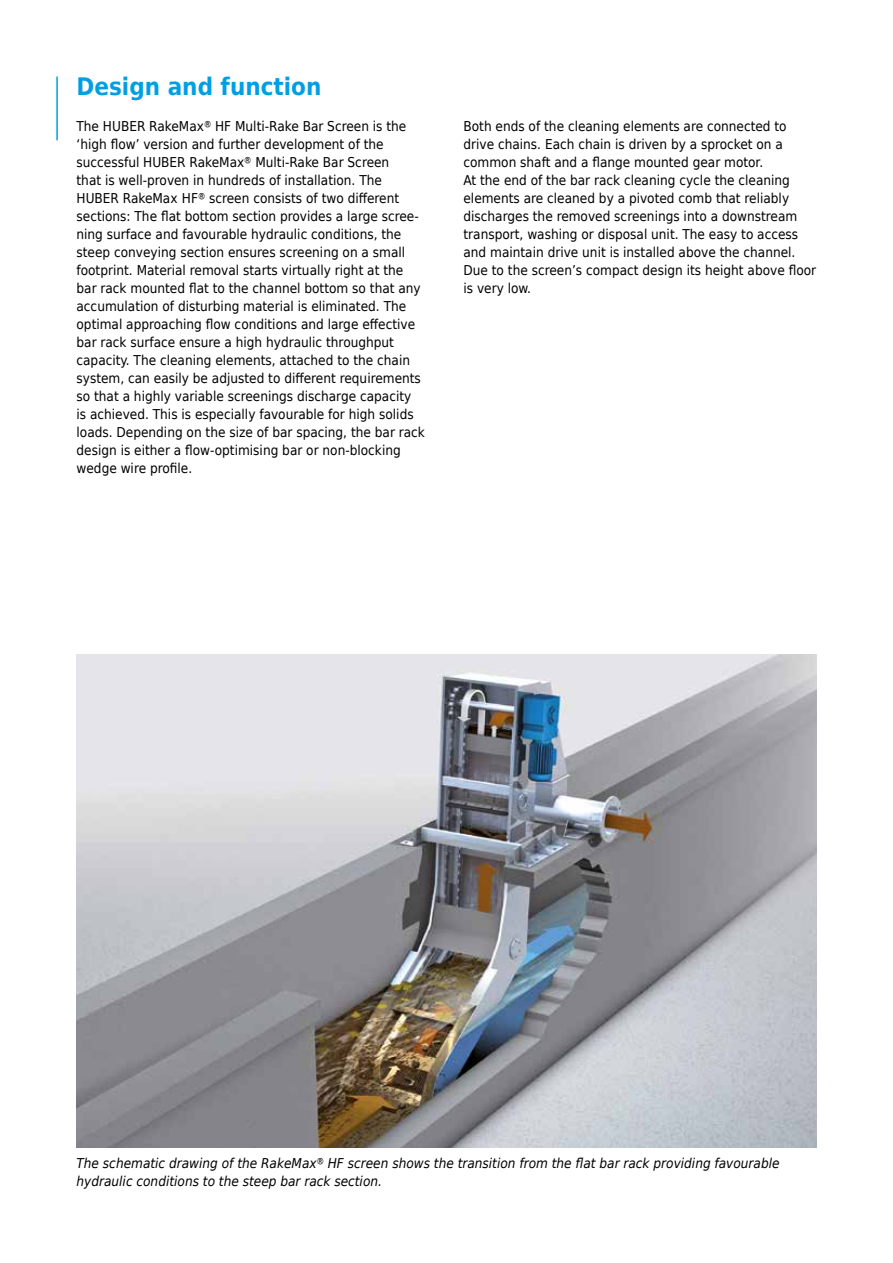
<style>
.page{position:relative;width:893px;height:1263px;background:#fff}
.page>*{position:absolute;margin:0;border:0;box-sizing:border-box;transform-origin:0 0}
.t1{font:700 24px "Huber Tec";color:#009fe3}
.t2{font:13.5px/18px "Huber Tec";color:#000}
.t3{font:italic 13.5px/18px "Huber Tec";color:#000}
</style>
<div class="page">
<hr style="left:56px;top:77px;width:2px;height:63px;background:#009fe3">
<img style="left:77px;top:654px;width:739px;height:493px">
<h1 class="t1" style="left:77px;top:67px;width:246px">Design and function</h1>
<p class="t2" style="left:77px;top:117px;width:350px">The HUBER RakeMax® HF Multi-Rake Bar Screen is the ‘high flow’ version and further development of the successful HUBER RakeMax® Multi-Rake Bar Screen<br>that is well-proven in hundreds of installation. The HUBER RakeMax HF® screen consists of two different sections: The flat bottom section provides a large scree&shy;ning surface and favourable hydraulic conditions, the steep conveying section ensures screening on a small footprint. Material removal starts virtually right at the bar rack mounted flat to the channel bottom so that any accumulation of disturbing material is eliminated. The optimal approaching flow conditions and large effective bar rack surface ensure a high hydraulic throughput capacity. The cleaning elements, attached to the chain system, can easily be adjusted to different requirements so that a highly variable screenings discharge capacity<br>is achieved. This is especially favourable for high solids loads. Depending on the size of bar spacing, the bar rack design is either a flow-optimising bar or non-blocking wedge wire profile.</p>
<p class="t2" style="left:463px;top:117px;width:354px">Both ends of the cleaning elements are connected to drive chains. Each chain is driven by a sprocket on a common shaft and a flange mounted gear motor.<br>At the end of the bar rack cleaning cycle the cleaning elements are cleaned by a pivoted comb that reliably discharges the removed screenings into a downstream transport, washing or disposal unit. The easy to access and maintain drive unit is installed above the channel.<br>Due to the screen’s compact design its height above floor is very low.</p>
<p class="t3" style="left:77px;top:1154px;width:704px">The schematic drawing of the RakeMax® HF screen shows the transition from the flat bar rack providing favourable hydraulic conditions to the steep bar rack section.</p>
</div>
